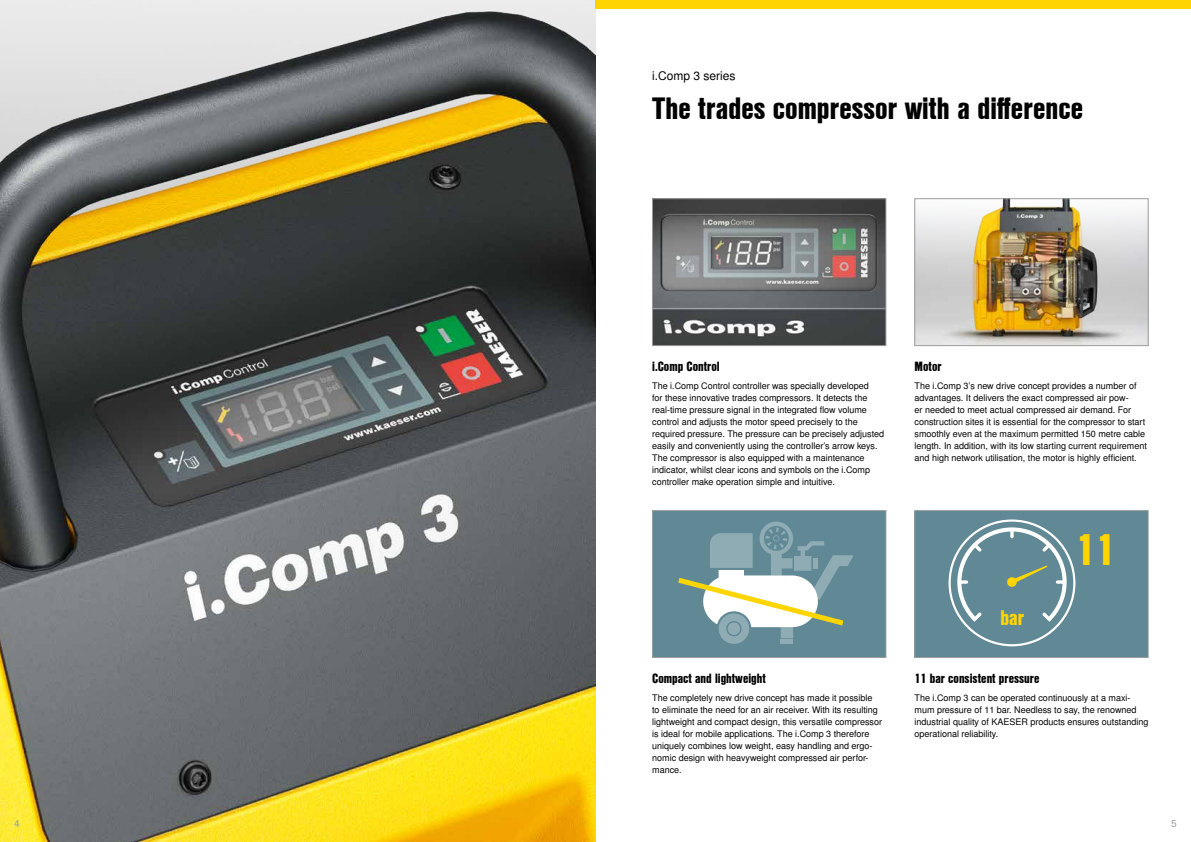
<style>
.page{position:relative;width:1191px;height:842px;background:#fff}
.page>*{position:absolute;margin:0;border:0;box-sizing:border-box;transform-origin:0 0}
.t1{font:42.9px "Nimbus San L Bla Con";color:#ffd500}
.t2{font:30px "Nimbus San L Bla Con";color:#000}
.t3{font:20.5px "Nimbus San L Bla Con";color:#ffd500}
.t4{font:13px "Nimbus San L Bla Con";color:#000}
.t5{font:12px "Nimbus San L";color:#000}
.t6{font:10px "Nimbus San L";color:#9c9d9d}
.t7{font:9px/12px "Nimbus San L";color:#000}
</style>
<div class="page">
<img style="left:654px;top:200px;width:230px;height:144px">
<div style="left:652px;top:198px;width:234px;height:148px;border:1px solid #9c9d9d"></div>
<div style="left:652px;top:510px;width:234px;height:147px;background:#608995"></div>
<div style="left:652px;top:510px;width:234px;height:148px;border:1px solid #9c9d9d"></div>
<div style="left:914px;top:510px;width:234px;height:147px;background:#608995"></div>
<svg style="left:948px;top:519px;width:127px;height:127px"></svg>
<div style="left:914px;top:510px;width:234px;height:148px;border:1px solid #9c9d9d"></div>
<img style="left:916px;top:200px;width:230px;height:144px">
<div style="left:914px;top:198px;width:234px;height:148px;border:1px solid #9c9d9d"></div>
<div style="left:595px;top:0;width:596px;height:9px;background:#ffd500"></div>
<img style="left:0;top:0;width:595px;height:842px">
<svg style="left:678px;top:522px;width:175px;height:122px"></svg>
<h3 class="t5" style="left:652px;top:69px;width:85px">i.Comp 3 series</h3>
<h2 class="t2" style="left:652px;top:85px;width:432px">The trades compressor with a difference</h2>
<h3 class="t4" style="left:652px;top:356px;width:69px">i.Comp Control</h3>
<p class="t7" style="left:652px;top:380px;width:233px">The i.Comp Control controller was specially developed<br>for these innovative trades compressors. It detects the real-time pressure signal in the integrated flow volume control and adjusts the motor speed precisely to the required pressure. The pressure can be precisely adjusted easily and conveniently using the controller’s arrow keys.<br>The compressor is also equipped with a maintenance indicator, whilst clear icons and symbols on the i.Comp controller make operation simple and intuitive.</p>
<h3 class="t4" style="left:652px;top:668px;width:115px">Compact and lightweight</h3>
<p class="t7" style="left:652px;top:692px;width:231px">The completely new drive concept has made it possible<br>to eliminate the need for an air receiver. With its resulting lightweight and compact design, this versatile compressor is ideal for mobile applications. The i.Comp 3 therefore uniquely combines low weight, easy handling and ergo&shy;nomic design with heavyweight compressed air perfor&shy;mance.</p>
<h3 class="t4" style="left:914px;top:356px;width:29px">Motor</h3>
<p class="t7" style="left:914px;top:380px;width:234px">The i.Comp 3’s new drive concept provides a number of advantages. It delivers the exact compressed air pow-<br>er needed to meet actual compressed air demand. For construction sites it is essential for the compressor to start smoothly even at the maximum permitted 150 metre cable length. In addition, with its low starting current requirement and high network utilisation, the motor is highly efficient.</p>
<h3 class="t3" style="left:1000px;top:602px;width:25px">bar</h3>
<h1 class="t1" style="left:1075px;top:517px;width:42px">11</h1>
<h3 class="t4" style="left:914px;top:668px;width:126px">11 bar consistent pressure</h3>
<p class="t7" style="left:914px;top:692px;width:235px">The i.Comp 3 can be operated continuously at a maxi&shy;mum pressure of 11 bar. Needless to say, the renowned industrial quality of KAESER products ensures outstanding operational reliability.</p>
<p class="t6" style="left:14px;top:817px;width:7px">4</p>
<p class="t6" style="left:1171px;top:817px;width:7px">5</p>
</div>
